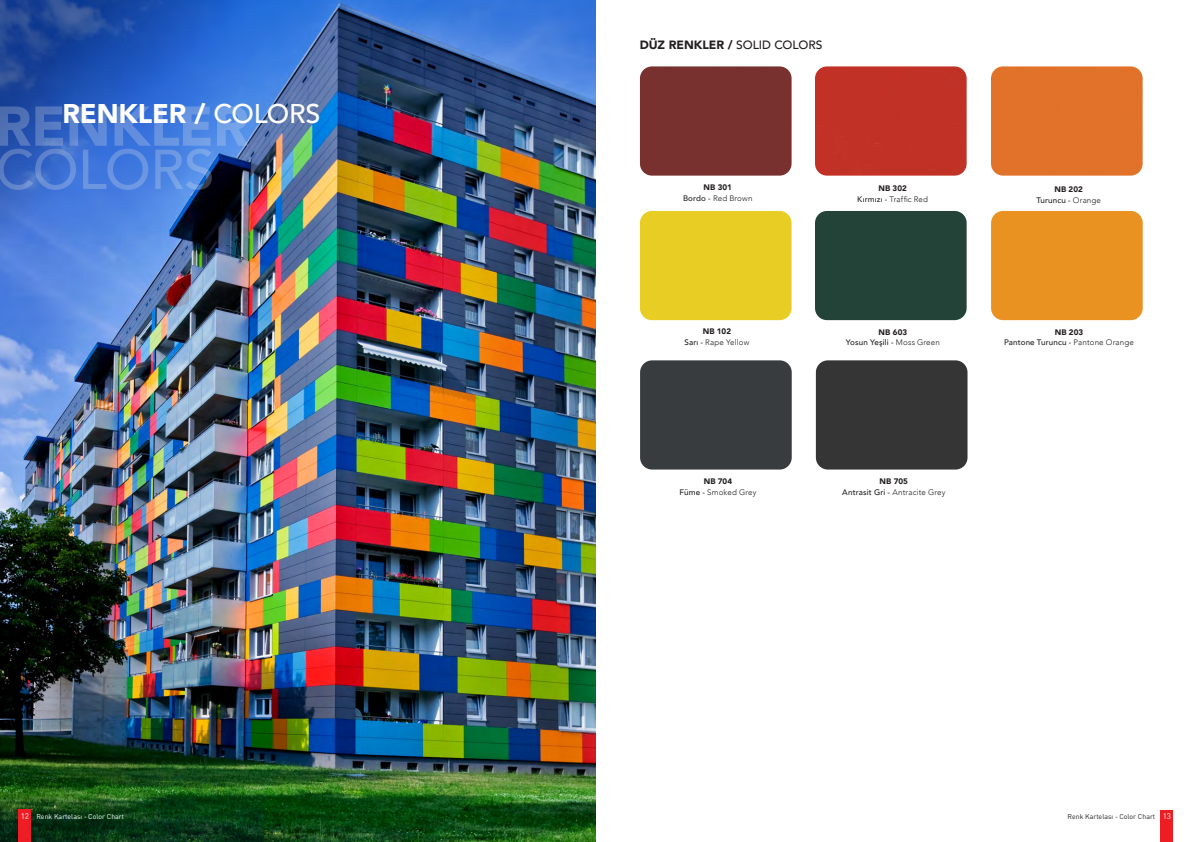
<style>
.page{position:relative;width:1191px;height:842px;background:#fff}
.page>*{position:absolute;margin:0;border:0;box-sizing:border-box;transform-origin:0 0}
.Text_2{font:900 27px "Avenir";letter-spacing:-.005em;color:#fff}
.Text_2-2{font:900 12px "Avenir";color:#231f20}
.Text_2-3{font:300 8px "Avenir";letter-spacing:.015em;color:#231f20}
.Text_2-4{font:500 8px "Avenir";letter-spacing:.02em;color:#231f20}
.Text_2-5{font:900 8px "Avenir";letter-spacing:.015em;color:#231f20}
.t1{font:8px "DIN Pro";color:#fff}
.t2{font:7px "DIN Pro";color:#242424}
.t3{font:7px "DIN Pro";color:#fff}
.s1{font-weight:500}
.s2{font-weight:300}
.s3{font-size:8px;color:#fff}
</style>
<div class="page">
<div style="left:1160px;top:810px;width:13px;height:32px;background:#ed1d23"></div>
<img style="left:0;top:0;width:595px;height:842px">
<svg style="left:0;top:777px;width:263px;height:65px;background:#124716"></svg>
<img style="left:0;top:0;width:346px;height:247px">
<svg style="left:0;top:106px;width:248px;height:84px;background:#4877cb"></svg>
<div style="left:19px;top:810px;width:12px;height:32px;background:#ed1d23"></div>
<div style="left:640px;top:66px;width:151px;height:110px;background:#78312f"></div>
<div style="left:640px;top:211px;width:151px;height:109px;background:#e8ce24"></div>
<div style="left:815px;top:66px;width:151px;height:110px;background:#c13126"></div>
<div style="left:815px;top:211px;width:151px;height:109px;background:#244338"></div>
<div style="left:991px;top:211px;width:151px;height:109px;background:#e99222;border-radius:12px"></div>
<div style="left:816px;top:360px;width:151px;height:110px;background:#363536;border-radius:12px"></div>
<div style="left:640px;top:360px;width:151px;height:110px;background:#393c3f;border-radius:12px"></div>
<div style="left:991px;top:66px;width:151px;height:110px;background:#e17229"></div>
<p class="Text_2" style="left:62px;top:90px;width:260px">RENKLER / <span class="s1">COLORS</span></p>
<p class="Text_2-2" style="left:640px;top:35px;width:184px">DÜZ RENKLER / <span class="s1">SOLID COLORS</span></p>
<p class="Text_2-5" style="left:703px;top:181px;width:30px">NB 301</p>
<p class="Text_2-3" style="left:683px;top:194px;width:71px"><span class="s1">Bordo -</span> Red Brown</p>
<p class="Text_2-5" style="left:878px;top:181px;width:30px">NB 302</p>
<p class="Text_2-3" style="left:857px;top:194px;width:72px"><span class="s1">Kırmızı -</span> Traffic Red</p>
<p class="Text_2-5" style="left:1054px;top:182px;width:30px">NB 202</p>
<p class="Text_2-4" style="left:1036px;top:193px;width:66px">Turuncu - <span class="s2">Orange</span></p>
<p class="Text_2-5" style="left:702px;top:325px;width:30px">NB 102</p>
<p class="Text_2-3" style="left:684px;top:338px;width:66px"><span class="s1">Sarı -</span> Rape Yellow</p>
<p class="Text_2-5" style="left:878px;top:325px;width:30px">NB 603</p>
<p class="Text_2-4" style="left:846px;top:336px;width:96px">Yosun Yeşili - <span class="s2">Moss Green</span></p>
<p class="Text_2-5" style="left:1054px;top:325px;width:30px">NB 203</p>
<p class="Text_2-4" style="left:1004px;top:336px;width:131px">Pantone Turuncu - <span class="s2">Pantone Orange</span></p>
<p class="Text_2-5" style="left:703px;top:474px;width:30px">NB 704</p>
<p class="Text_2-3" style="left:679px;top:487px;width:78px"><span class="s1">Füme -</span> Smoked Grey</p>
<p class="Text_2-5" style="left:879px;top:474px;width:30px">NB 705</p>
<p class="Text_2-3" style="left:842px;top:487px;width:105px"><span class="s1">Antrasit Gri -</span> Antracite Grey</p>
<p class="t1" style="left:21px;top:810px;width:10px">12</p>
<p class="t2" style="left:1067px;top:811px;width:105px">Renk Kartelası - Color Chart <span class="s3">13</span></p>
<p class="t3" style="left:37px;top:811px;width:89px">Renk Kartelası - Color Chart</p>
</div>
